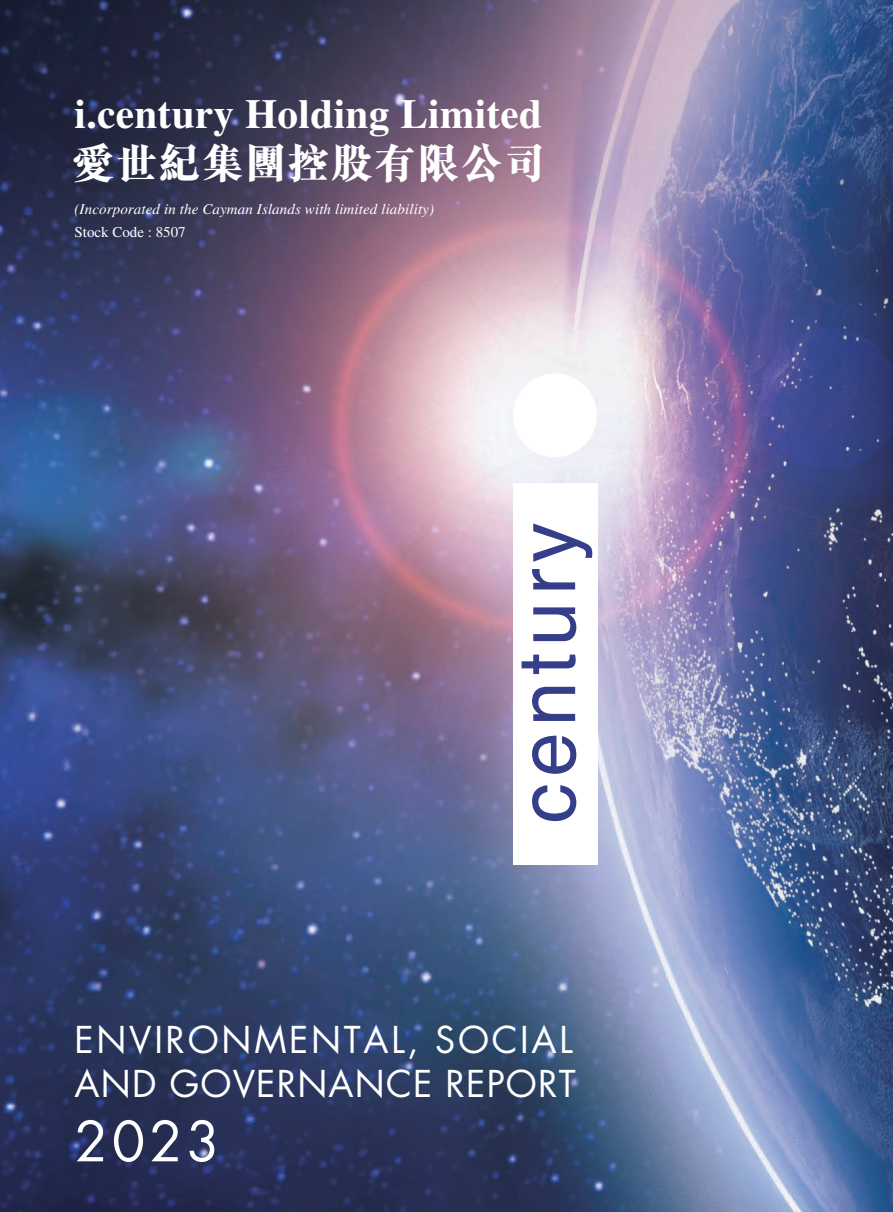
<style>
.page{position:relative;width:893px;height:1212px;background:#fff}
.page>*{position:absolute;margin:0;border:0;box-sizing:border-box;transform-origin:0 0}
.t1{font:80.1px "Helvetica LT Std";letter-spacing:.08em;color:#343e89}
.t2{font:54px "Futura Std";color:#fff}
.t3{font:800 42.75px "M Sung HK";color:#fff}
.t4{font:700 41.25px "Times LT Std";letter-spacing:.01em;color:#fff}
.t5{font:36px/43.2px "Futura Std";letter-spacing:.075em;color:#fff}
.t6{font:italic 15px "Times LT Std";letter-spacing:.01em;color:#fff}
.t7{font:15px "Times LT Std";color:#fff}
.s1{font-size:41.85px}
</style>
<div class="page">
<img style="left:1px;top:0;width:892px;height:1212px">
<div style="left:513px;top:373px;width:84px;height:84px;background:#fff;border-radius:50%"></div>
<div style="left:513px;top:483px;width:84px;height:382px;background:#fff"></div>
<hr style="left:0;top:0;width:1px;height:1212px;background:#264073">
<h3 class="t4" style="left:75px;top:90px;width:469px">i.century Holding Limited</h3>
<h3 class="t3" style="left:72px;top:142px;width:475px">愛<span class="s1">世</span>紀<span class="s1">集</span>團<span class="s1">控</span>股<span class="s1">有</span>限公司</h3>
<p class="t6" style="left:75px;top:200px;width:361px">(Incorporated in the Cayman Islands with limited liability)</p>
<p class="t7" style="left:75px;top:223px;width:113px">Stock Code : 8507</p>
<h1 class="t1" style="left:501px;top:823px;width:302px;rotate:-90deg">century</h1>
<h3 class="t5" style="left:75px;top:1019px;width:503px">ENVIRONMENTAL, SOCIAL<br>AND GOVERNANCE REPORT</h3>
<h2 class="t2" style="left:75px;top:1107px;width:147px">2023</h2>
</div>
